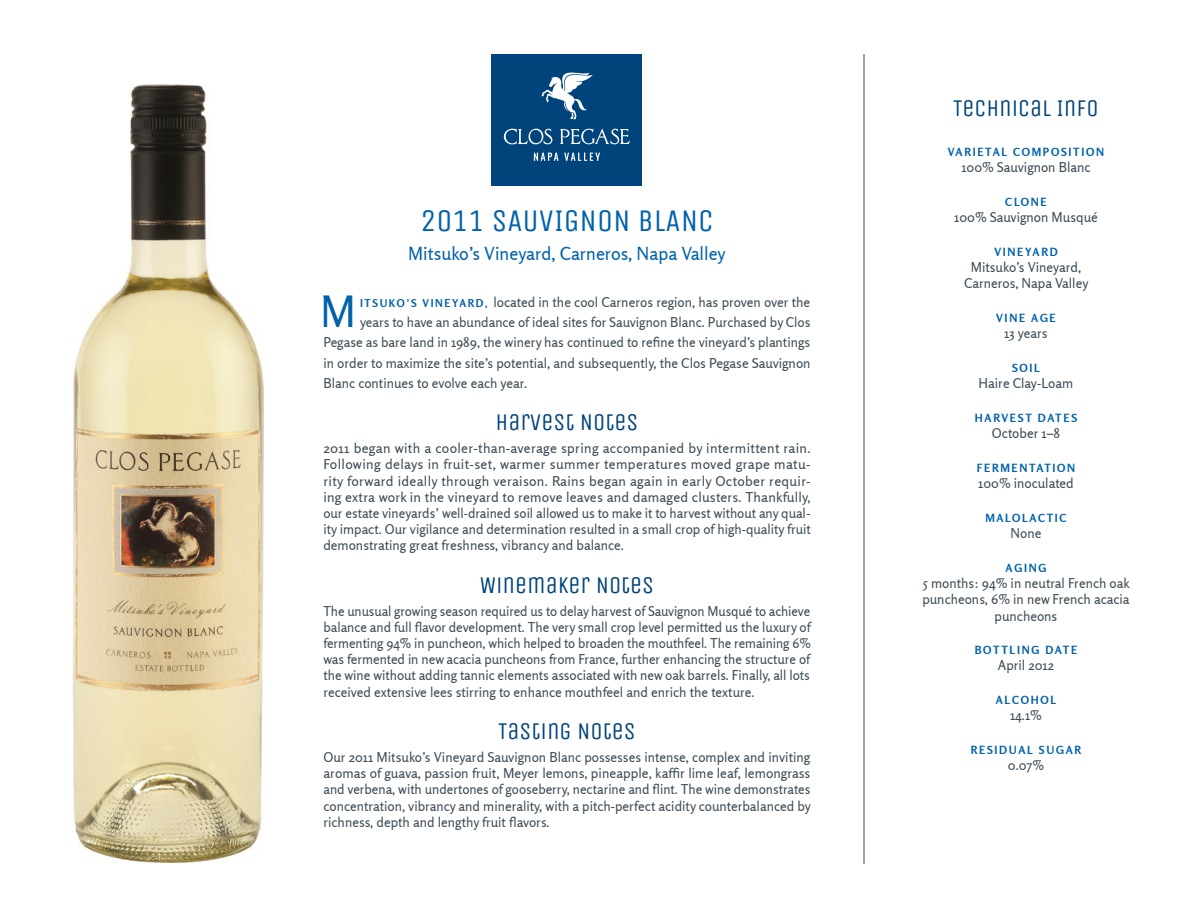
<style>
.page{position:relative;width:1188px;height:918px;background:#fff}
.page>*{position:absolute;margin:0;border:0;box-sizing:border-box;transform-origin:0 0}
.Intro_Main{font:42.9px "Rosario";color:#0161ab}
.t1{font:31.5px "Unica One";color:#0161ab}
.Subhead{font:24px "Unica One";color:#00447b}
.SubTitle{font:18px "Rosario";color:#0161ab}
.Body{font:13.5px/16.2px "Rosario";color:#3d4b56;text-align:justify}
.Intro_Main-2{font:13.5px "Rosario";color:#3d4b56}
.Body_-_Tech{font:13.5px/16.2px "Rosario";color:#3d4b56;text-align:center}
.Subhead_-_Tech{font:700 11.25px "Rosario";letter-spacing:.15em;color:#0161ab}
.s1{font-weight:700;font-size:10.8px;color:#0161ab}
</style>
<div class="page">
<img style="left:72px;top:85px;width:191px;height:778px">
<div style="left:492px;top:54px;width:150px;height:132px;background:#00447b"></div>
<svg style="left:504px;top:129px;width:48px;height:15px"></svg>
<svg style="left:560px;top:128px;width:70px;height:16px"></svg>
<svg style="left:542px;top:72px;width:51px;height:47px"></svg>
<svg style="left:534px;top:153px;width:66px;height:8px"></svg>
<hr style="left:864px;top:54px;width:1px;height:810px;background:#3d4b56">
<p class="t1" style="left:420px;top:202px;width:295px">2011 SAUVIGNON BLANC</p>
<p class="SubTitle" style="left:408px;top:243px;width:319px">Mitsuko’s Vineyard, Carneros, Napa Valley</p>
<p class="Intro_Main" style="left:320px;top:287px;width:37px">M</p>
<p class="Intro_Main-2" style="left:360px;top:294px;width:452px"><span class="s1">ITSUKO’S VINEYARD,</span> located in the cool Carneros region, has proven over the</p>
<p class="Intro_Main-2" style="left:360px;top:314px;width:452px">years to have an abundance of ideal sites for Sauvignon Blanc. Purchased by Clos</p>
<p class="Intro_Main-2" style="left:323px;top:335px;width:488px">Pegase as bare land in 1989, the winery has continued to refine the vineyard’s plantings</p>
<p class="Intro_Main-2" style="left:323px;top:355px;width:489px">in order to maximize the site’s potential, and subsequently, the Clos Pegase Sauvignon</p>
<p class="Intro_Main-2" style="left:323px;top:375px;width:205px">Blanc continues to evolve each year.</p>
<p class="Subhead" style="left:495px;top:408px;width:145px">HARVEST NOTES</p>
<p class="Body" style="left:323px;top:440px;width:489px">2011 began with a cooler-than-average spring accompanied by intermittent rain.<br>Following delays in fruit-set, warmer summer temperatures moved grape matu&shy;rity forward ideally through veraison. Rains began again in early October requir&shy;ing extra work in the vineyard to remove leaves and damaged clusters. Thankfully, our estate vineyards’ well-drained soil allowed us to make it to harvest without any qual&shy;ity impact. Our vigilance and determination resulted in a small crop of high-quality fruit demonstrating great freshness, vibrancy and balance.</p>
<p class="Subhead" style="left:480px;top:571px;width:176px">WINEMAKER NOTES</p>
<p class="Body" style="left:323px;top:603px;width:489px">The unusual growing season required us to delay harvest of Sauvignon Musqué to achieve balance and full flavor development. The very small crop level permitted us the luxury of fermenting 94% in puncheon, which helped to broaden the mouthfeel. The remaining 6% was fermented in new acacia puncheons from France, further enhancing the structure of the wine without adding tannic elements associated with new oak barrels. Finally, all lots received extensive lees stirring to enhance mouthfeel and enrich the texture.</p>
<p class="Subhead" style="left:498px;top:717px;width:139px">TASTING NOTES</p>
<p class="Body" style="left:323px;top:749px;width:489px">Our 2011 Mitsuko’s Vineyard Sauvignon Blanc possesses intense, complex and inviting aromas of guava, passion fruit, Meyer lemons, pineapple, kaffir lime leaf, lemongrass and verbena, with undertones of gooseberry, nectarine and flint. The wine demonstrates concentration, vibrancy and minerality, with a pitch-perfect acidity counterbalanced by richness, depth and lengthy fruit flavors.</p>
<p class="Subhead" style="left:953px;top:94px;width:147px">TECHNICAL INFO</p>
<p class="Subhead_-_Tech" style="left:948px;top:145px;width:158px">VARIETAL COMPOSITION</p>
<p class="Body_-_Tech" style="left:961px;top:159px;width:131px">100% Sauvignon Blanc</p>
<p class="Subhead_-_Tech" style="left:1005px;top:195px;width:43px">CLONE</p>
<p class="Body_-_Tech" style="left:954px;top:209px;width:145px">100% Sauvignon Musqué</p>
<p class="Subhead_-_Tech" style="left:994px;top:245px;width:65px">VINEYARD</p>
<p class="Body_-_Tech" style="left:964px;top:259px;width:126px">Mitsuko’s Vineyard,<br>Carneros, Napa Valley</p>
<p class="Subhead_-_Tech" style="left:996px;top:311px;width:61px">VINE AGE</p>
<p class="Body_-_Tech" style="left:1004px;top:325px;width:45px">13 years</p>
<p class="Subhead_-_Tech" style="left:1012px;top:361px;width:29px">SOIL</p>
<p class="Body_-_Tech" style="left:979px;top:375px;width:96px">Haire Clay-Loam</p>
<p class="Subhead_-_Tech" style="left:975px;top:411px;width:104px">HARVEST DATES</p>
<p class="Body_-_Tech" style="left:992px;top:425px;width:70px">October 1–8</p>
<p class="Subhead_-_Tech" style="left:977px;top:461px;width:100px">FERMENTATION</p>
<p class="Body_-_Tech" style="left:978px;top:475px;width:97px">100% inoculated</p>
<p class="Subhead_-_Tech" style="left:985px;top:511px;width:83px">MALOLACTIC</p>
<p class="Body_-_Tech" style="left:1011px;top:525px;width:32px">None</p>
<p class="Subhead_-_Tech" style="left:1006px;top:561px;width:42px">AGING</p>
<p class="Body_-_Tech" style="left:922px;top:575px;width:209px">5 months: 94% in neutral French oak puncheons, 6% in new French acacia puncheons</p>
<p class="Subhead_-_Tech" style="left:975px;top:643px;width:104px">BOTTLING DATE</p>
<p class="Body_-_Tech" style="left:998px;top:658px;width:58px">April 2012</p>
<p class="Subhead_-_Tech" style="left:996px;top:693px;width:62px">ALCOHOL</p>
<p class="Body_-_Tech" style="left:1010px;top:707px;width:33px">14.1%</p>
<p class="Subhead_-_Tech" style="left:971px;top:743px;width:112px">RESIDUAL SUGAR</p>
<p class="Body_-_Tech" style="left:1008px;top:757px;width:38px">0.07%</p>
</div>
